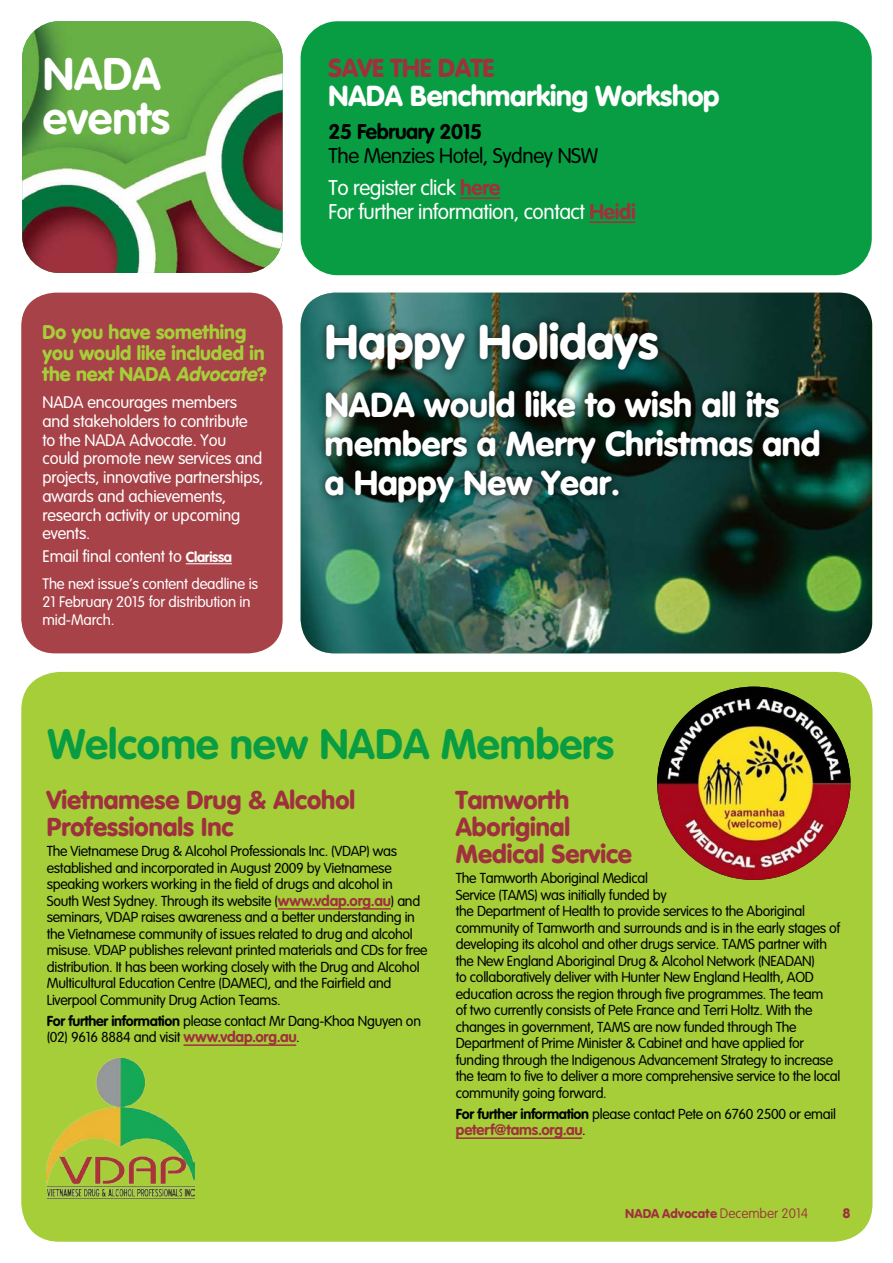
<style>
.page{position:relative;width:893px;height:1263px;background:#fff}
.page>*{position:absolute;margin:0;border:0;box-sizing:border-box;transform-origin:0 0}
.t1{font:900 47.7px "VA Gblake";color:#fff}
.t2{font:700 45px/43.5px "VA Gblake";color:#fff}
.t3{font:700 42px "VA Gblake";color:#089d43}
.t4{font:900 34.05px/38.7px "VA Gblake";color:#fff}
.t5{font:900 28.5px "VA Gblake";letter-spacing:-.01em;color:#fff}
.t6{font:900 25.5px/27px "VA Gblake";color:#9f313d}
.t7{font:300 21px/32.5px "VA Gblake";letter-spacing:-.02em;color:#000}
.t8{font:300 21px "VA Gblake";letter-spacing:-.02em;color:#fff}
.t9{font:700 21px "VA Gblake";letter-spacing:-.02em;color:#000}
.t10{font:900 19.5px/21px "VA Gblake";color:#a6ce39}
.t11{font:300 16.5px/18.8px "VA Gblake";letter-spacing:-.01em;color:#fff}
.t12{font:300 15px/18px "VA Gblake";letter-spacing:-.01em;color:#fff}
.t13{font:700 15px "VA Gblake";letter-spacing:-.01em;color:#9f313d}
.t14{font:300 14.25px/16.5px "VA Gblake";letter-spacing:-.02em;color:#000}
.t15{font:13.5px "Vag";color:#9f313d}
.t16{font:900 13.5px "VAG Rounded";color:#9f313d}
.s1{font-style:italic}
.s2{font-weight:700;font-size:14.25px}
.s3{color:#fff}
.s4{font-weight:700;color:#9f313d}
.s5{font-weight:700;font-size:15px;color:#9f313d}
.s6{font-weight:700}
.s7{font-weight:300;font-size:14.25px;color:#000}
.s8{font-family:"VAG Rounded";font-weight:100}
</style>
<div class="page">
<img style="left:301px;top:293px;width:571px;height:360px">
<div style="left:317px;top:314px;width:511px;height:196px;background:#000;opacity:.75"></div>
<div style="left:301px;top:21px;width:571px;height:254px;background:#089d43;border-radius:37px"></div>
<div style="left:21px;top:293px;width:262px;height:360px;background:#a74248;border-radius:34px"></div>
<img style="left:22px;top:21px;width:261px;height:252px">
<div style="left:21px;top:672px;width:851px;height:570px;background:#a6ce39;border-radius:38px"></div>
<hr style="left:460px;top:197px;width:40px;height:2px;background:#9f313d">
<hr style="left:589px;top:221px;width:47px;height:2px;background:#9f313d">
<hr style="left:278px;top:908px;width:113px;height:2px;background:#9f313d">
<hr style="left:184px;top:1044px;width:112px;height:2px;background:#9f313d">
<hr style="left:456px;top:1137px;width:126px;height:2px;background:#9f313d">
<img style="left:657px;top:687px;width:193px;height:193px;border-radius:97px">
<hr style="left:186px;top:563px;width:46px;height:1px;background:#fff">
<img style="left:47px;top:1059px;width:148px;height:139px">
<h2 class="t2" style="left:43px;top:52px;width:128px">NADA events</h2>
<h3 class="t10" style="left:43px;top:321px;width:226px">Do you have something you would like included in the next NADA <span class="s1">Advocate</span>?</h3>
<p class="t11" style="left:43px;top:393px;width:223px">NADA encourages members and stakeholders to contribute to the NADA Advocate. You could promote new services and projects, innovative partnerships, awards and achievements, research activity or upcoming events.</p>
<p class="t11" style="left:43px;top:547px;width:191px">Email final content to <span class="s2">Clarissa</span></p>
<p class="t12" style="left:43px;top:574px;width:217px">The next issue’s content deadline is<br>21 February 2015 for distribution in mid-March.</p>
<h3 class="t6" style="left:329px;top:54px;width:167px">SAVE THE DATE</h3>
<h3 class="t5" style="left:329px;top:79px;width:392px">NADA Benchmarking Workshop</h3>
<h3 class="t9" style="left:329px;top:119px;width:155px">25 February 2015</h3>
<h3 class="t7" style="left:329px;top:139px;width:271px">The Menzies Hotel, Sydney NSW<br><span class="s3">To register click</span> <span class="s4">here</span></h3>
<h3 class="t8" style="left:329px;top:200px;width:309px">For further information, contact <span class="s4">Heidi</span></h3>
<h1 class="t1" style="left:325px;top:314px;width:335px">Happy Holidays</h1>
<h3 class="t4" style="left:325px;top:385px;width:497px">NADA would like to wish all its members a Merry Christmas and a Happy New Year.</h3>
<h3 class="t3" style="left:48px;top:720px;width:568px">Welcome new NADA Members</h3>
<h3 class="t6" style="left:47px;top:786px;width:310px">Vietnamese Drug &amp; Alcohol<br>Professionals Inc</h3>
<p class="t14" style="left:47px;top:843px;width:382px">The Vietnamese Drug &amp; Alcohol Professionals Inc. (VDAP) was established and incorporated in August 2009 by Vietnamese speaking workers working in the field of drugs and alcohol in South West Sydney. Through its website (<span class="s5">www.vdap.org.au</span>) and seminars, VDAP raises awareness and a better understanding in the Vietnamese community of issues related to drug and alcohol misuse. VDAP publishes relevant printed materials and CDs for free distribution. It has been working closely with the Drug and Alcohol Multicultural Education Centre (DAMEC), and the Fairfield and Liverpool Community Drug Action Teams.</p>
<p class="t14" style="left:47px;top:1012px;width:376px"><span class="s6">For further information</span> please contact Mr Dang-Khoa Nguyen on (02) 9616 8884 and visit <span class="s5">www.vdap.org.au</span>.</p>
<h3 class="t6" style="left:456px;top:786px;width:178px">Tamworth<br>Aboriginal<br>Medical Service</h3>
<p class="t14" style="left:456px;top:870px;width:386px">The Tamworth Aboriginal Medical<br>Service (TAMS) was initially funded by<br>the Department of Health to provide services to the Aboriginal community of Tamworth and surrounds and is in the early stages of developing its alcohol and other drugs service. TAMS partner with the New England Aboriginal Drug &amp; Alcohol Network (NEADAN)<br>to collaboratively deliver with Hunter New England Health, AOD education across the region through five programmes. The team<br>of two currently consists of Pete France and Terri Holtz. With the changes in government, TAMS are now funded through The Department of Prime Minister &amp; Cabinet and have applied for funding through the Indigenous Advancement Strategy to increase the team to five to deliver a more comprehensive service to the local community going forward.</p>
<p class="t14" style="left:456px;top:1105px;width:382px"><span class="s6">For further information</span> please contact Pete on 6760 2500 or email</p>
<p class="t13" style="left:456px;top:1121px;width:131px">peterf@tams.org.au<span class="s7">.</span></p>
<p class="t15" style="left:625px;top:1205px;width:184px">NADA Advocate <span class="s8">December 2014</span></p>
<p class="t16" style="left:843px;top:1205px;width:9px">8</p>
</div>
